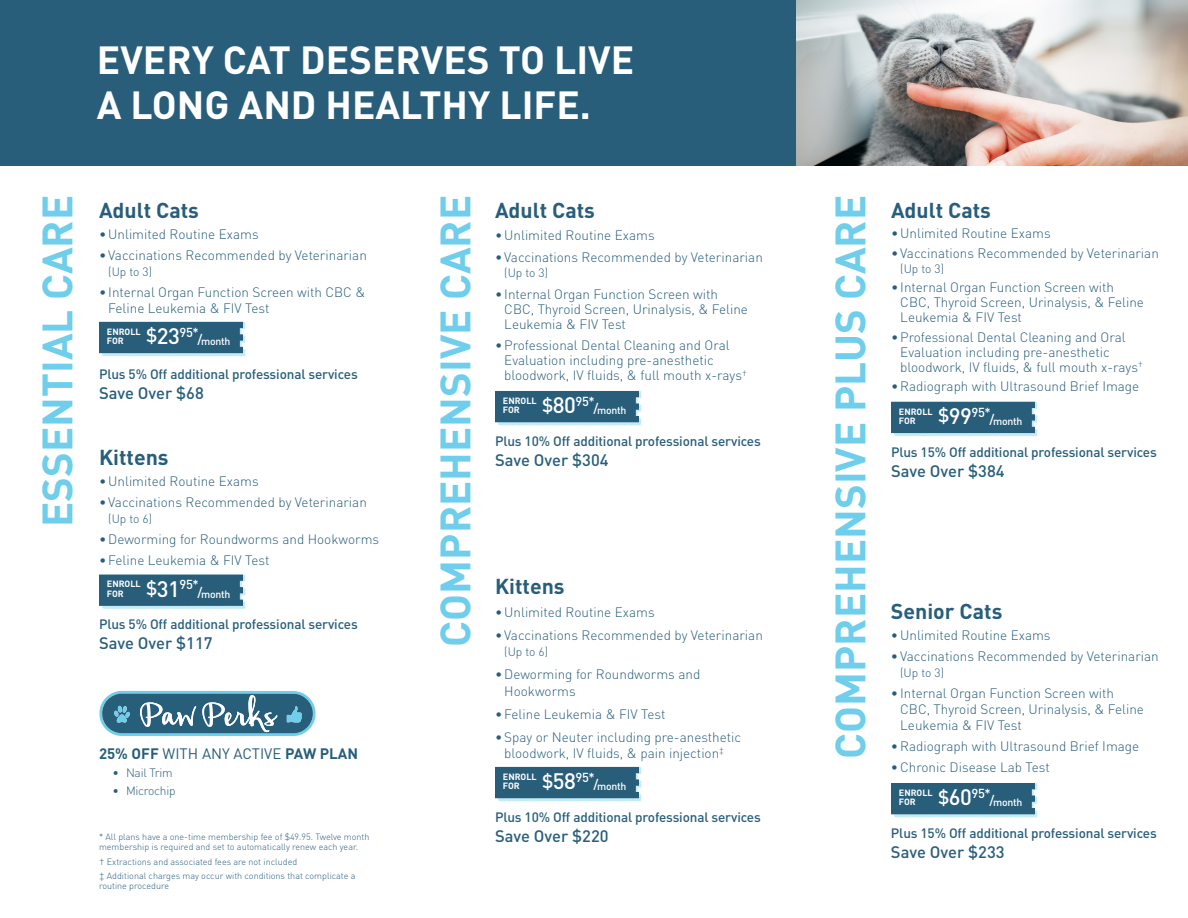
<style>
.page{position:relative;width:1188px;height:918px;background:#fff}
.page>*{position:absolute;margin:0;border:0;box-sizing:border-box;transform-origin:0 0}
.t1{font:700 41.85px "DIN";color:#6eceeb}
.t2{font:700 38.85px "DIN";color:#fff}
.t3{font:700 21.3px "DIN";color:#285e7a}
.t4{font:500 16.5px "DIN";color:#285e7a}
.t5{font:700 15px "DIN";color:#285e7a}
.t6{font:300 13.5px/15px "DIN";color:#285e7a}
.t7{font:500 13.5px "DIN";letter-spacing:-.01em;color:#285e7a}
.t8{font:500 12.9px "DIN";letter-spacing:-.025em;color:#fff}
.t9{font:300 12px "DIN";letter-spacing:-.02em;color:#285e7a}
.t10{font:500 10.5px "DIN";letter-spacing:-.025em;color:#fff}
.t11{font:300 9px/10.5px "DIN";color:#285e7a}
.t12{font:700 9px "DIN";color:#fff}
.s1{font-size:18.6px}
.s2{font-size:22.2px}
.s3{font-size:12.9px}
.s4{font-weight:400}
</style>
<div class="page">
<svg style="left:99px;top:691px;width:217px;height:45px;background:#568aa1"></svg>
<svg style="left:99px;top:322px;width:147px;height:34px;background:#3a6d87"></svg>
<svg style="left:99px;top:575px;width:147px;height:34px;background:#3b6f88"></svg>
<svg style="left:495px;top:391px;width:147px;height:34px;background:#396d87"></svg>
<svg style="left:495px;top:767px;width:147px;height:34px;background:#396d87"></svg>
<svg style="left:891px;top:783px;width:147px;height:34px;background:#396d87"></svg>
<svg style="left:891px;top:402px;width:147px;height:34px;background:#3a6e88"></svg>
<div style="left:0;top:0;width:796px;height:166px;background:#285e7a"></div>
<img style="left:796px;top:0;width:392px;height:166px">
<p class="t2" style="left:97px;top:34px;width:539px">EVERY CAT DESERVES TO LIVE</p>
<p class="t2" style="left:97px;top:79px;width:495px">A LONG AND HEALTHY LIFE.</p>
<p class="t1" style="left:30px;top:527px;width:333px;rotate:-90deg">ESSENTIAL CARE</p>
<p class="t1" style="left:428px;top:647px;width:453px;rotate:-90deg">COMPREHENSIVE CARE</p>
<p class="t1" style="left:823px;top:759px;width:566px;rotate:-90deg">COMPREHENSIVE PLUS CARE</p>
<p class="t3" style="left:99px;top:197px;width:102px">Adult Cats</p>
<p class="t6" style="left:99px;top:227px;width:161px">•Unlimited Routine Exams</p>
<p class="t6" style="left:99px;top:247px;width:269px">• Vaccinations Recommended by Veterinarian</p>
<p class="t9" style="left:108px;top:264px;width:45px">(Up to 3)</p>
<p class="t6" style="left:108px;top:284px;width:259px;line-height:16.2px;text-indent:-9px">• Internal Organ Function Screen with CBC &amp;<br>Feline Leukemia &amp; FIV Test</p>
<p class="t3" style="left:495px;top:197px;width:102px">Adult Cats</p>
<p class="t6" style="left:495px;top:228px;width:161px">•Unlimited Routine Exams</p>
<p class="t6" style="left:495px;top:249px;width:269px">• Vaccinations Recommended by Veterinarian</p>
<p class="t9" style="left:504px;top:265px;width:45px">(Up to 3)</p>
<p class="t6" style="left:504px;top:286px;width:245px;text-indent:-9px">• Internal Organ Function Screen with<br>CBC, Thyroid Screen, Urinalysis, &amp; Feline<br>Leukemia &amp; FIV Test</p>
<p class="t6" style="left:504px;top:338px;width:244px;text-indent:-9px">•Professional Dental Cleaning and Oral<br>Evaluation including pre-anesthetic bloodwork, IV fluids, &amp; full mouth x-rays<sup>†</sup></p>
<p class="t12" style="left:107px;top:326px;width:35px">ENROLL</p>
<p class="t12" style="left:107px;top:335px;width:18px">FOR</p>
<p class="t8" style="left:146px;top:324px;width:54px"><span class="s1">$</span><span class="s2">23</span>95*</p>
<p class="t10" style="left:198px;top:335px;width:34px"><span class="s3">/</span>month</p>
<p class="t7" style="left:99px;top:366px;width:260px">Plus 5% Off additional professional services</p>
<p class="t4" style="left:99px;top:382px;width:106px">Save Over $68</p>
<p class="t12" style="left:503px;top:395px;width:35px">ENROLL</p>
<p class="t12" style="left:503px;top:404px;width:18px">FOR</p>
<p class="t8" style="left:542px;top:393px;width:54px"><span class="s1">$</span><span class="s2">80</span>95*</p>
<p class="t10" style="left:594px;top:404px;width:34px"><span class="s3">/</span>month</p>
<p class="t7" style="left:495px;top:433px;width:267px">Plus 10% Off additional professional services</p>
<p class="t4" style="left:495px;top:450px;width:115px">Save Over $304</p>
<p class="t3" style="left:99px;top:444px;width:71px">Kittens</p>
<p class="t6" style="left:99px;top:473px;width:161px">•Unlimited Routine Exams</p>
<p class="t6" style="left:99px;top:494px;width:269px">• Vaccinations Recommended by Veterinarian</p>
<p class="t9" style="left:108px;top:511px;width:45px">(Up to 6)</p>
<p class="t6" style="left:99px;top:531px;width:282px">•Deworming for Roundworms and Hookworms</p>
<p class="t6" style="left:99px;top:552px;width:172px">•Feline Leukemia &amp; FIV Test</p>
<p class="t3" style="left:495px;top:573px;width:71px">Kittens</p>
<p class="t6" style="left:495px;top:605px;width:161px">•Unlimited Routine Exams</p>
<p class="t6" style="left:495px;top:628px;width:269px">• Vaccinations Recommended by Veterinarian</p>
<p class="t9" style="left:504px;top:645px;width:45px">(Up to 6)</p>
<p class="t6" style="left:504px;top:666px;width:198px;line-height:16.2px;text-indent:-9px">•Deworming for Roundworms and<br>Hookworms</p>
<p class="t6" style="left:495px;top:706px;width:172px">•Feline Leukemia &amp; FIV Test</p>
<p class="t6" style="left:495px;top:728px;width:248px;line-height:16.2px;text-align:center">•Spay or Neuter including pre-anesthetic bloodwork, IV fluids, &amp; pain injection<sup>‡</sup></p>
<p class="t12" style="left:107px;top:578px;width:35px">ENROLL</p>
<p class="t12" style="left:107px;top:588px;width:18px">FOR</p>
<p class="t8" style="left:146px;top:577px;width:54px"><span class="s1">$</span><span class="s2">31</span>95*</p>
<p class="t10" style="left:198px;top:587px;width:34px"><span class="s3">/</span>month</p>
<p class="t7" style="left:99px;top:615px;width:260px">Plus 5% Off additional professional services</p>
<p class="t4" style="left:99px;top:632px;width:115px">Save Over $117</p>
<p class="t5" style="left:99px;top:744px;width:261px">25% OFF <span class="s4">WITH ANY ACTIVE</span> PAW PLAN</p>
<p class="t9" style="left:112px;top:766px;width:62px">• Nail Trim</p>
<p class="t9" style="left:112px;top:784px;width:65px">• Microchip</p>
<p class="t12" style="left:503px;top:771px;width:35px">ENROLL</p>
<p class="t12" style="left:503px;top:780px;width:18px">FOR</p>
<p class="t8" style="left:542px;top:769px;width:54px"><span class="s1">$</span><span class="s2">58</span>95*</p>
<p class="t10" style="left:594px;top:780px;width:34px"><span class="s3">/</span>month</p>
<p class="t11" style="left:99px;top:831px;width:272px">* All plans have a one-time membership fee of $49.95. Twelve month membership is required and set to automatically renew each year.</p>
<p class="t11" style="left:99px;top:856px;width:200px">† Extractions and associated fees are not included</p>
<p class="t11" style="left:99px;top:870px;width:258px">‡ Additional charges may occur with conditions that complicate a routine procedure</p>
<p class="t7" style="left:495px;top:809px;width:267px">Plus 10% Off additional professional services</p>
<p class="t4" style="left:495px;top:826px;width:115px">Save Over $220</p>
<p class="t3" style="left:891px;top:197px;width:102px">Adult Cats</p>
<p class="t6" style="left:891px;top:225px;width:161px">•Unlimited Routine Exams</p>
<p class="t6" style="left:891px;top:245px;width:269px">• Vaccinations Recommended by Veterinarian</p>
<p class="t9" style="left:900px;top:261px;width:45px">(Up to 3)</p>
<p class="t6" style="left:900px;top:280px;width:245px;text-indent:-9px">• Internal Organ Function Screen with<br>CBC, Thyroid Screen, Urinalysis, &amp; Feline<br>Leukemia &amp; FIV Test</p>
<p class="t6" style="left:900px;top:329px;width:244px;text-indent:-9px">•Professional Dental Cleaning and Oral<br>Evaluation including pre-anesthetic bloodwork, IV fluids, &amp; full mouth x-rays<sup>†</sup></p>
<p class="t6" style="left:891px;top:379px;width:250px">•Radiograph with Ultrasound Brief Image</p>
<p class="t12" style="left:899px;top:406px;width:35px">ENROLL</p>
<p class="t12" style="left:899px;top:415px;width:18px">FOR</p>
<p class="t8" style="left:938px;top:404px;width:54px"><span class="s1">$</span><span class="s2">99</span>95*</p>
<p class="t10" style="left:990px;top:415px;width:34px"><span class="s3">/</span>month</p>
<p class="t7" style="left:891px;top:444px;width:267px">Plus 15% Off additional professional services</p>
<p class="t4" style="left:891px;top:461px;width:115px">Save Over $384</p>
<p class="t3" style="left:891px;top:598px;width:113px">Senior Cats</p>
<p class="t6" style="left:891px;top:628px;width:161px">•Unlimited Routine Exams</p>
<p class="t6" style="left:891px;top:648px;width:269px">• Vaccinations Recommended by Veterinarian</p>
<p class="t9" style="left:900px;top:665px;width:45px">(Up to 3)</p>
<p class="t6" style="left:900px;top:685px;width:245px;line-height:16.2px;text-indent:-9px">• Internal Organ Function Screen with<br>CBC, Thyroid Screen, Urinalysis, &amp; Feline<br>Leukemia &amp; FIV Test</p>
<p class="t6" style="left:891px;top:739px;width:250px">•Radiograph with Ultrasound Brief Image</p>
<p class="t6" style="left:891px;top:759px;width:160px">•Chronic Disease Lab Test</p>
<p class="t12" style="left:899px;top:787px;width:35px">ENROLL</p>
<p class="t12" style="left:899px;top:796px;width:18px">FOR</p>
<p class="t8" style="left:938px;top:785px;width:54px"><span class="s1">$</span><span class="s2">60</span>95*</p>
<p class="t10" style="left:990px;top:796px;width:34px"><span class="s3">/</span>month</p>
<p class="t7" style="left:891px;top:824px;width:267px">Plus 15% Off additional professional services</p>
<p class="t4" style="left:891px;top:841px;width:115px">Save Over $233</p>
</div>
